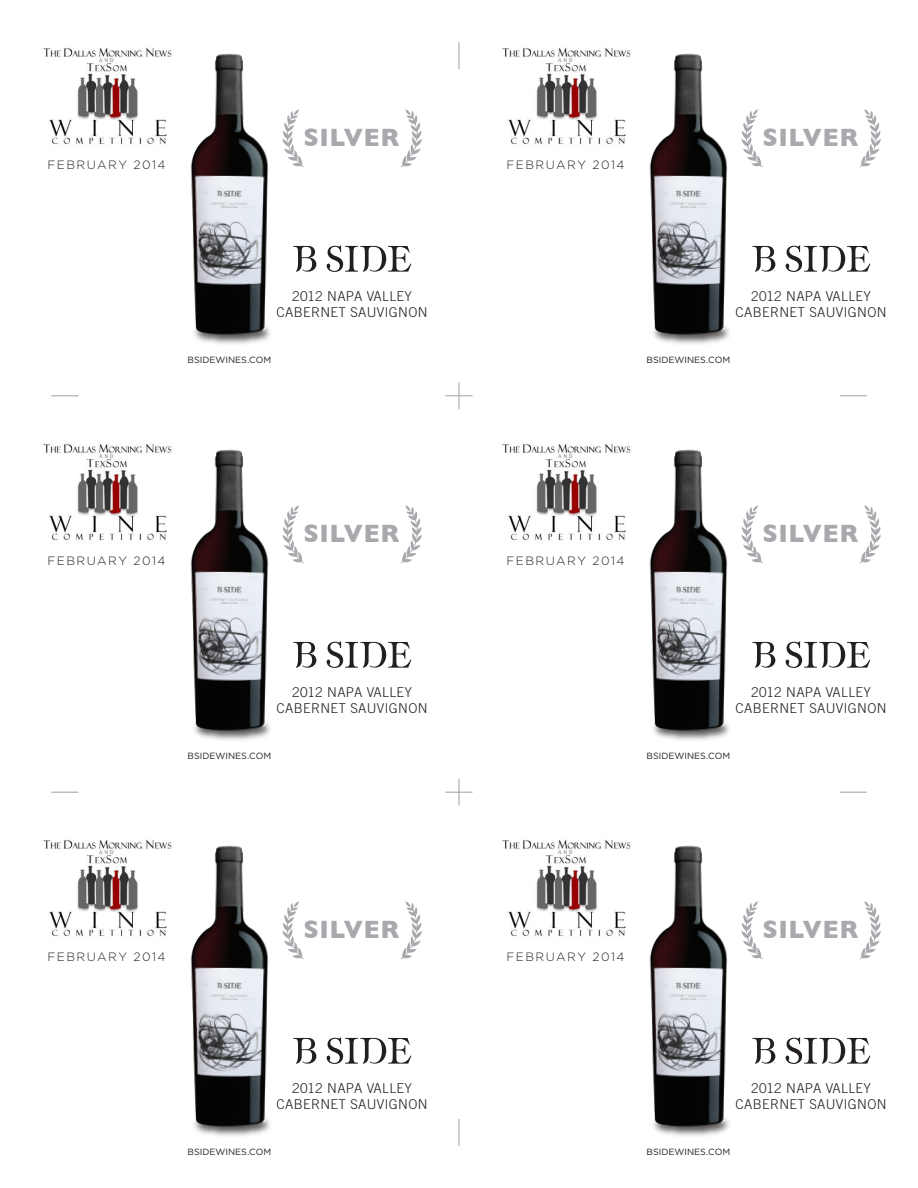
<style>
.page{position:relative;width:918px;height:1188px;background:#fff}
.page>*{position:absolute;margin:0;border:0;box-sizing:border-box;transform-origin:0 0}
.t1{font:700 25.5px "Gill Sans";letter-spacing:.025em;color:#a8a9ad}
.t2{font:300 13.5px/16px "Trade Gothic";letter-spacing:.025em;color:#231f20;text-align:center}
.t3{font:300 12px "Gotham";letter-spacing:.12em;color:#231f20}
.t4{font:9px "Gotham";color:#231f20}
</style>
<div class="page">
<svg style="left:840px;top:792px;width:27px;height:1px"></svg>
<svg style="left:51px;top:792px;width:27px;height:1px"></svg>
<svg style="left:446px;top:779px;width:26px;height:27px"></svg>
<svg style="left:459px;top:1119px;width:1px;height:27px"></svg>
<svg style="left:840px;top:396px;width:27px;height:1px"></svg>
<svg style="left:51px;top:396px;width:27px;height:1px"></svg>
<svg style="left:446px;top:382px;width:26px;height:27px"></svg>
<svg style="left:459px;top:42px;width:1px;height:27px"></svg>
<img style="left:502px;top:48px;width:129px;height:96px">
<svg style="left:860px;top:110px;width:21px;height:57px"></svg>
<svg style="left:742px;top:110px;width:21px;height:57px"></svg>
<img style="left:649px;top:53px;width:82px;height:286px">
<svg style="left:752px;top:246px;width:23px;height:26px"></svg>
<svg style="left:785px;top:245px;width:85px;height:27px"></svg>
<img style="left:43px;top:48px;width:129px;height:96px">
<svg style="left:401px;top:110px;width:21px;height:57px"></svg>
<svg style="left:283px;top:110px;width:21px;height:57px"></svg>
<img style="left:190px;top:53px;width:82px;height:286px">
<svg style="left:293px;top:246px;width:23px;height:26px"></svg>
<svg style="left:326px;top:245px;width:85px;height:27px"></svg>
<img style="left:502px;top:444px;width:129px;height:96px">
<svg style="left:860px;top:506px;width:21px;height:57px"></svg>
<svg style="left:742px;top:506px;width:21px;height:57px"></svg>
<img style="left:649px;top:449px;width:82px;height:286px">
<svg style="left:752px;top:642px;width:23px;height:26px"></svg>
<svg style="left:785px;top:641px;width:85px;height:27px"></svg>
<img style="left:43px;top:444px;width:129px;height:96px">
<svg style="left:401px;top:506px;width:21px;height:57px"></svg>
<svg style="left:283px;top:506px;width:21px;height:57px"></svg>
<img style="left:190px;top:449px;width:82px;height:286px">
<svg style="left:293px;top:642px;width:23px;height:26px"></svg>
<svg style="left:326px;top:641px;width:85px;height:27px"></svg>
<img style="left:502px;top:840px;width:129px;height:96px">
<svg style="left:860px;top:902px;width:21px;height:57px"></svg>
<svg style="left:742px;top:902px;width:21px;height:57px"></svg>
<img style="left:649px;top:845px;width:82px;height:286px">
<svg style="left:752px;top:1038px;width:23px;height:26px"></svg>
<svg style="left:785px;top:1037px;width:85px;height:27px"></svg>
<img style="left:43px;top:840px;width:129px;height:96px">
<svg style="left:401px;top:902px;width:21px;height:57px"></svg>
<svg style="left:283px;top:902px;width:21px;height:57px"></svg>
<img style="left:190px;top:845px;width:82px;height:286px">
<svg style="left:293px;top:1038px;width:23px;height:26px"></svg>
<svg style="left:326px;top:1037px;width:85px;height:27px"></svg>
<h1 class="t1" style="left:303px;top:123px;width:98px">SILVER</h1>
<h1 class="t1" style="left:762px;top:123px;width:98px">SILVER</h1>
<p class="t3" style="left:47px;top:158px;width:120px">FEBRUARY 2014</p>
<p class="t3" style="left:506px;top:158px;width:120px">FEBRUARY 2014</p>
<p class="t2" style="left:277px;top:288px;width:153px">2012 NAPA VALLEY<br>CABERNET SAUVIGNON</p>
<p class="t2" style="left:736px;top:288px;width:153px">2012 NAPA VALLEY<br>CABERNET SAUVIGNON</p>
<p class="t4" style="left:188px;top:355px;width:85px">BSIDEWINES.COM</p>
<p class="t4" style="left:647px;top:355px;width:85px">BSIDEWINES.COM</p>
<h1 class="t1" style="left:303px;top:519px;width:98px">SILVER</h1>
<h1 class="t1" style="left:762px;top:519px;width:98px">SILVER</h1>
<p class="t3" style="left:47px;top:554px;width:120px">FEBRUARY 2014</p>
<p class="t3" style="left:506px;top:554px;width:120px">FEBRUARY 2014</p>
<p class="t2" style="left:277px;top:684px;width:153px">2012 NAPA VALLEY<br>CABERNET SAUVIGNON</p>
<p class="t2" style="left:736px;top:684px;width:153px">2012 NAPA VALLEY<br>CABERNET SAUVIGNON</p>
<p class="t4" style="left:188px;top:751px;width:85px">BSIDEWINES.COM</p>
<p class="t4" style="left:647px;top:751px;width:85px">BSIDEWINES.COM</p>
<h1 class="t1" style="left:303px;top:915px;width:98px">SILVER</h1>
<h1 class="t1" style="left:762px;top:915px;width:98px">SILVER</h1>
<p class="t3" style="left:47px;top:950px;width:120px">FEBRUARY 2014</p>
<p class="t3" style="left:506px;top:950px;width:120px">FEBRUARY 2014</p>
<p class="t2" style="left:277px;top:1080px;width:153px">2012 NAPA VALLEY<br>CABERNET SAUVIGNON</p>
<p class="t2" style="left:736px;top:1080px;width:153px">2012 NAPA VALLEY<br>CABERNET SAUVIGNON</p>
<p class="t4" style="left:188px;top:1147px;width:85px">BSIDEWINES.COM</p>
<p class="t4" style="left:647px;top:1147px;width:85px">BSIDEWINES.COM</p>
</div>
